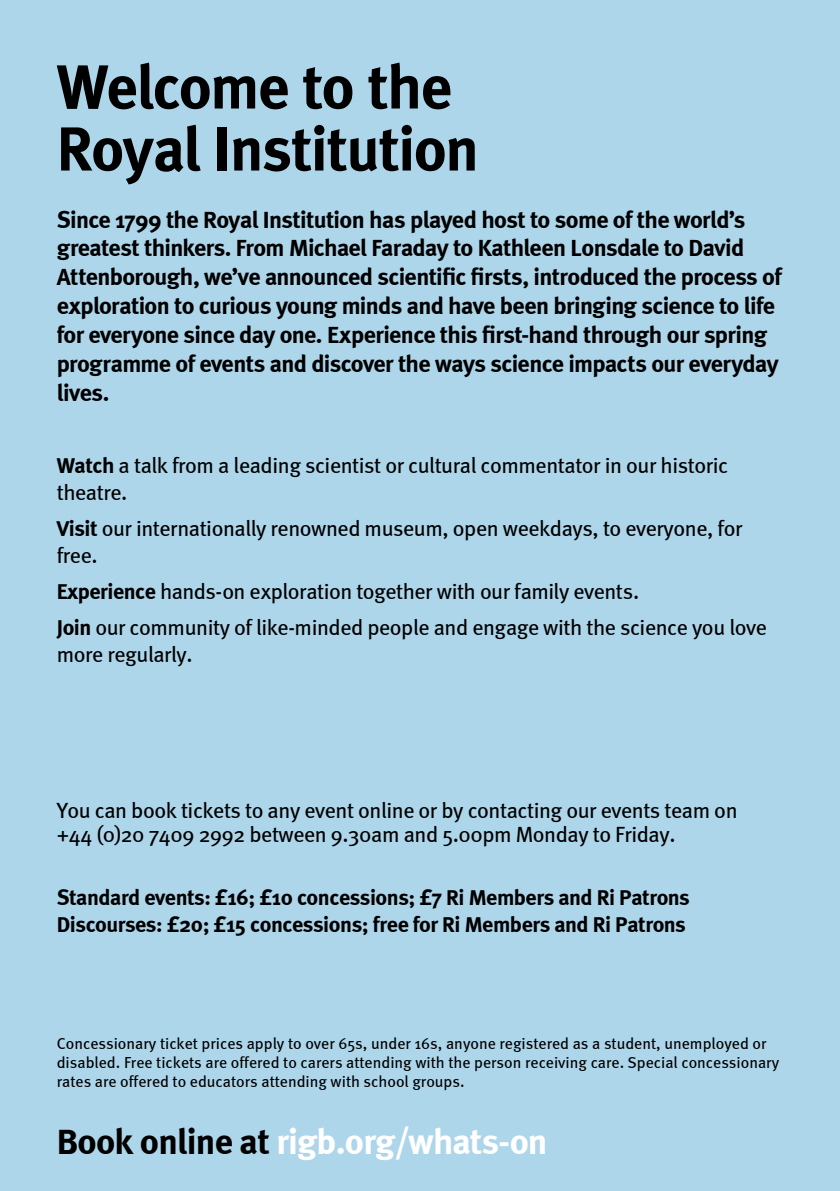
<style>
.page{position:relative;width:840px;height:1191px;background:#fff}
.page>*{position:absolute;margin:0;border:0;box-sizing:border-box;transform-origin:0 0}
.t1{font:700 62px/62px "Meta";letter-spacing:-.025em;color:#000}
.t2{font:700 36px "Meta";letter-spacing:-.02em;color:#fff}
.t3{font:700 24px/28.8px "Meta";letter-spacing:-.025em;color:#000}
.t4{font:22px/26.4px "Meta";letter-spacing:-.02em;color:#000}
.t5{font:700 22px/26.4px "Meta";letter-spacing:-.02em;color:#000}
.t6{font:16px/19.2px "Meta";color:#000}
.s1{font-weight:700}
.s2{color:#000}
</style>
<div class="page">
<div style="left:0;top:0;width:839px;height:1191px;background:#aed6eb"></div>
<h1 class="t1" style="left:57px;top:55px;width:423px">Welcome to the<br>Royal Institution</h1>
<p class="t3" style="left:57px;top:205px;width:726px">Since 1799 the Royal Institution has played host to some of the world’s greatest thinkers. From Michael Faraday to Kathleen Lonsdale to David Attenborough, we’ve announced scientific firsts, introduced the process of exploration to curious young minds and have been bringing science to life for everyone since day one. Experience this first-hand through our spring programme of events and discover the ways science impacts our everyday lives.</p>
<p class="t4" style="left:57px;top:452px;width:672px"><span class="s1">Watch</span> a talk from a leading scientist or cultural commentator in our historic theatre.</p>
<p class="t4" style="left:57px;top:515px;width:686px"><span class="s1">Visit</span> our internationally renowned museum, open weekdays, to everyone, for free.</p>
<p class="t4" style="left:57px;top:573px;width:711px;line-height:36.4px"><span class="s1">Experience</span> hands-on exploration together with our family events.<br><span class="s1">Join</span> our community of like-minded people and engage with the science you love</p>
<p class="t4" style="left:57px;top:640px;width:137px">more regularly.</p>
<p class="t4" style="left:57px;top:798px;width:682px;line-height:24px">You can book tickets to any event online or by contacting our events team on +44 (0)20 7409 2992 between 9.30am and 5.00pm Monday to Friday.</p>
<p class="t5" style="left:57px;top:884px;width:634px">Standard events: £16; £10 concessions; £7 Ri Members and Ri Patrons<br>Discourses: £20; £15 concessions; free for Ri Members and Ri Patrons</p>
<p class="t6" style="left:57px;top:1033px;width:723px">Concessionary ticket prices apply to over 65s, under 16s, anyone registered as a student, unemployed or disabled. Free tickets are offered to carers attending with the person receiving care. Special concessionary rates are offered to educators attending with school groups.</p>
<h2 class="t2" style="left:57px;top:1119px;width:492px"><span class="s2">Book online at</span> rigb.org/whats-on</h2>
</div>
